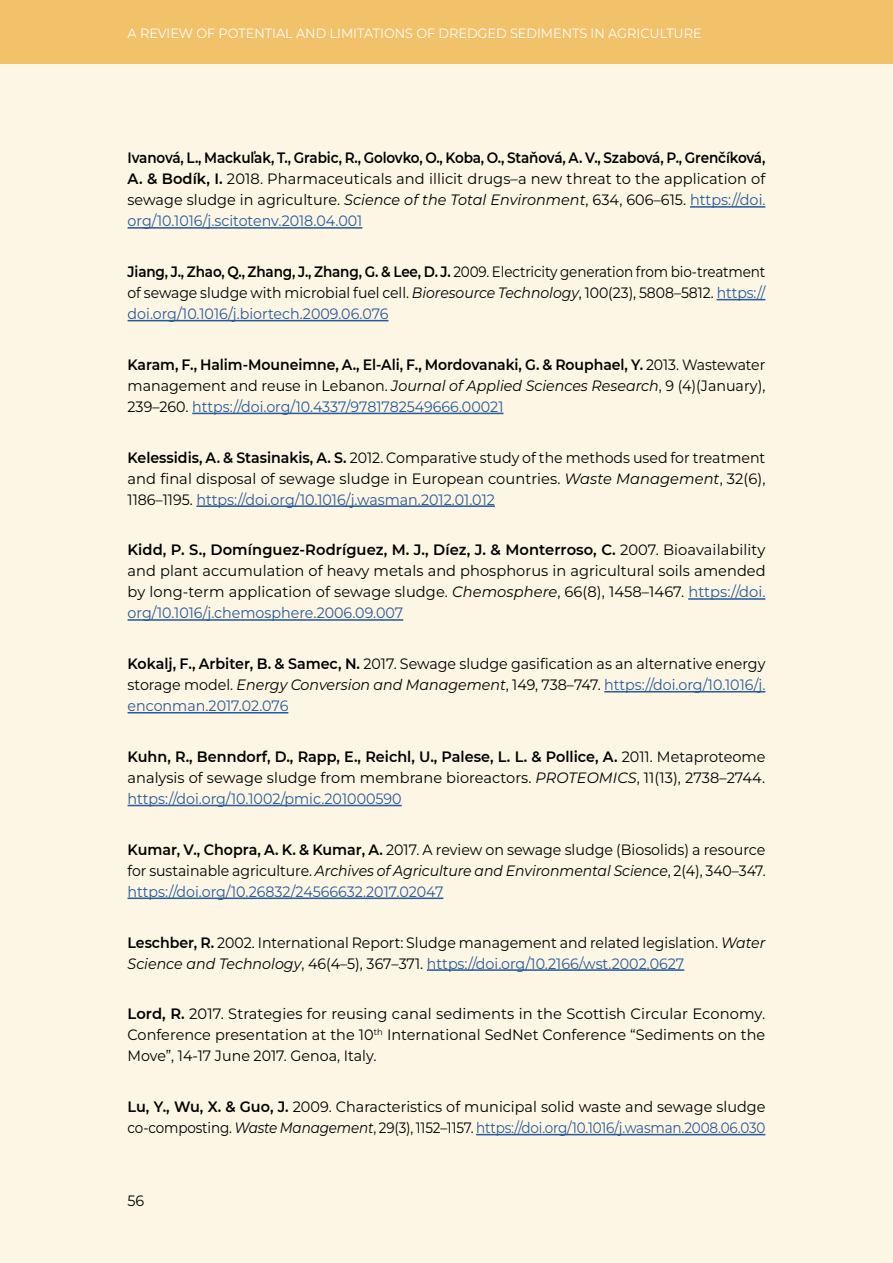
<style>
.page{position:relative;width:893px;height:1263px;background:#fff}
.page>*{position:absolute;margin:0;border:0;box-sizing:border-box;transform-origin:0 0}
.t1{font:100 15px/21px "Montserrat";color:#000;text-align:justify}
.t2{font:100 15px/21px "Montserrat";color:#000;text-align:justify;scale:.95 1}
.t3{font:100 15px/21px "Montserrat";color:#000;text-align:justify;scale:.94 1}
.t4{font:100 15px/21px "Montserrat";color:#000;text-align:justify;scale:.96 1}
.t5{font:100 15px/21px "Montserrat";color:#000;text-align:justify;scale:.9 1}
.t6{font:100 13.5px "Montserrat";color:#fff;scale:.95 1}
.s1{font-weight:600}
.s2{font-style:italic}
.s3{color:#275b9b}
</style>
<div class="page">
<div style="left:0;top:64px;width:893px;height:1199px;background:#fef6e4"></div>
<div style="left:0;top:0;width:893px;height:64px;background:#f1c26a"></div>
<hr style="left:690px;top:206px;width:75px;height:2px;background:#275b9b">
<hr style="left:128px;top:227px;width:234px;height:2px;background:#275b9b">
<hr style="left:717px;top:299px;width:48px;height:1px;background:#275b9b">
<hr style="left:128px;top:320px;width:260px;height:1px;background:#275b9b">
<hr style="left:192px;top:413px;width:311px;height:1px;background:#275b9b">
<hr style="left:196px;top:505px;width:299px;height:2px;background:#275b9b">
<hr style="left:688px;top:598px;width:77px;height:2px;background:#275b9b">
<hr style="left:128px;top:619px;width:275px;height:2px;background:#275b9b">
<hr style="left:604px;top:691px;width:161px;height:1px;background:#275b9b">
<hr style="left:128px;top:712px;width:160px;height:1px;background:#275b9b">
<hr style="left:128px;top:805px;width:274px;height:1px;background:#275b9b">
<hr style="left:128px;top:897px;width:315px;height:2px;background:#275b9b">
<hr style="left:427px;top:969px;width:257px;height:2px;background:#275b9b">
<hr style="left:476px;top:1134px;width:289px;height:1px;background:#275b9b">
<p class="t6" style="left:128px;top:25px;width:606px">A REVIEW OF POTENTIAL AND LIMITATIONS OF DREDGED SEDIMENTS IN AGRICULTURE</p>
<p class="t1" style="left:128px;top:147px;width:640px"><span class="s1">Ivanová, L., Mackuľak, T., Grabic, R., Golovko, O., Koba, O., Staňová, A. V., Szabová, P., Grenčíková, A. &amp; Bodík, I.</span> 2018. Pharmaceuticals and illicit drugs–a new threat to the application of sewage sludge in agriculture. <span class="s2">Science of the Total Environment</span>, 634, 606–615. <span class="s3">https://doi. org/10.1016/j.scitotenv.2018.04.001</span></p>
<p class="t5" style="left:128px;top:261px;width:710px"><span class="s1">Jiang, J., Zhao, Q., Zhang, J., Zhang, G. &amp; Lee, D. J.</span> 2009. Electricity generation from bio-treatment of sewage sludge with microbial fuel cell. <span class="s2">Bioresource Technology</span>, 100(23), 5808–5812. <span class="s3">https:// doi.org/10.1016/j.biortech.2009.06.076</span></p>
<p class="t3" style="left:128px;top:354px;width:680px"><span class="s1">Karam, F., Halim-Mouneimne, A., El-Ali, F., Mordovanaki, G. &amp; Rouphael, Y.</span> 2013. Wastewater management and reuse in Lebanon. <span class="s2">Journal of Applied Sciences Research</span>, 9 (4)(January), 239–260. <span class="s3">https://doi.org/10.4337/9781782549666.00021</span></p>
<p class="t2" style="left:128px;top:446px;width:673px"><span class="s1">Kelessidis, A. &amp; Stasinakis, A. S.</span> 2012. Comparative study of the methods used for treatment and final disposal of sewage sludge in European countries. <span class="s2">Waste Management</span>, 32(6), 1186–1195. <span class="s3">https://doi.org/10.1016/j.wasman.2012.01.012</span></p>
<p class="t1" style="left:128px;top:539px;width:640px"><span class="s1">Kidd, P. S., Domínguez-Rodríguez, M. J., Díez, J. &amp; Monterroso, C.</span> 2007. Bioavailability and plant accumulation of heavy metals and phosphorus in agricultural soils amended by long-term application of sewage sludge. <span class="s2">Chemosphere</span>, 66(8), 1458–1467. <span class="s3">https://doi. org/10.1016/j.chemosphere.2006.09.007</span></p>
<p class="t2" style="left:128px;top:653px;width:673px"><span class="s1">Kokalj, F., Arbiter, B. &amp; Samec, N.</span> 2017. Sewage sludge gasification as an alternative energy storage model. <span class="s2">Energy Conversion and Management</span>, 149, 738–747. <span class="s3">https://doi.org/10.1016/j. enconman.2017.02.076</span></p>
<p class="t4" style="left:128px;top:746px;width:666px"><span class="s1">Kuhn, R., Benndorf, D., Rapp, E., Reichl, U., Palese, L. L. &amp; Pollice, A.</span> 2011. Metaproteome analysis of sewage sludge from membrane bioreactors. <span class="s2">PROTEOMICS</span>, 11(13), 2738–2744. <span class="s3">https://doi.org/10.1002/pmic.201000590</span></p>
<p class="t2" style="left:128px;top:838px;width:673px"><span class="s1">Kumar, V., Chopra, A. K. &amp; Kumar, A.</span> 2017. A review on sewage sludge (Biosolids) a resource for sustainable agriculture. <span class="s2">Archives of Agriculture and Environmental Science</span>, 2(4), 340–347. <span class="s3">https://doi.org/10.26832/24566632.2017.02047</span></p>
<p class="t3" style="left:128px;top:931px;width:680px"><span class="s1">Leschber, R.</span> 2002. International Report: Sludge management and related legislation. <span class="s2">Water<br>Science and Technology</span>, 46(4–5), 367–371. <span class="s3">https://doi.org/10.2166/wst.2002.0627</span></p>
<p class="t1" style="left:128px;top:1003px;width:639px"><span class="s1">Lord, R.</span> 2017. Strategies for reusing canal sediments in the Scottish Circular Economy.<br>Conference presentation at the 10<sup>th</sup> International SedNet Conference “Sediments on the Move”, 14-17 June 2017. Genoa, Italy.</p>
<p class="t4" style="left:128px;top:1096px;width:666px"><span class="s1">Lu, Y., Wu, X. &amp; Guo, J.</span> 2009. Characteristics of municipal solid waste and sewage sludge co-composting. <span class="s2">Waste Management</span>, 29(3), 1152–1157. <span class="s3">https://doi.org/10.1016/j.wasman.2008.06.030</span></p>
<p class="t2" style="left:128px;top:1190px;width:19px">56</p>
</div>
